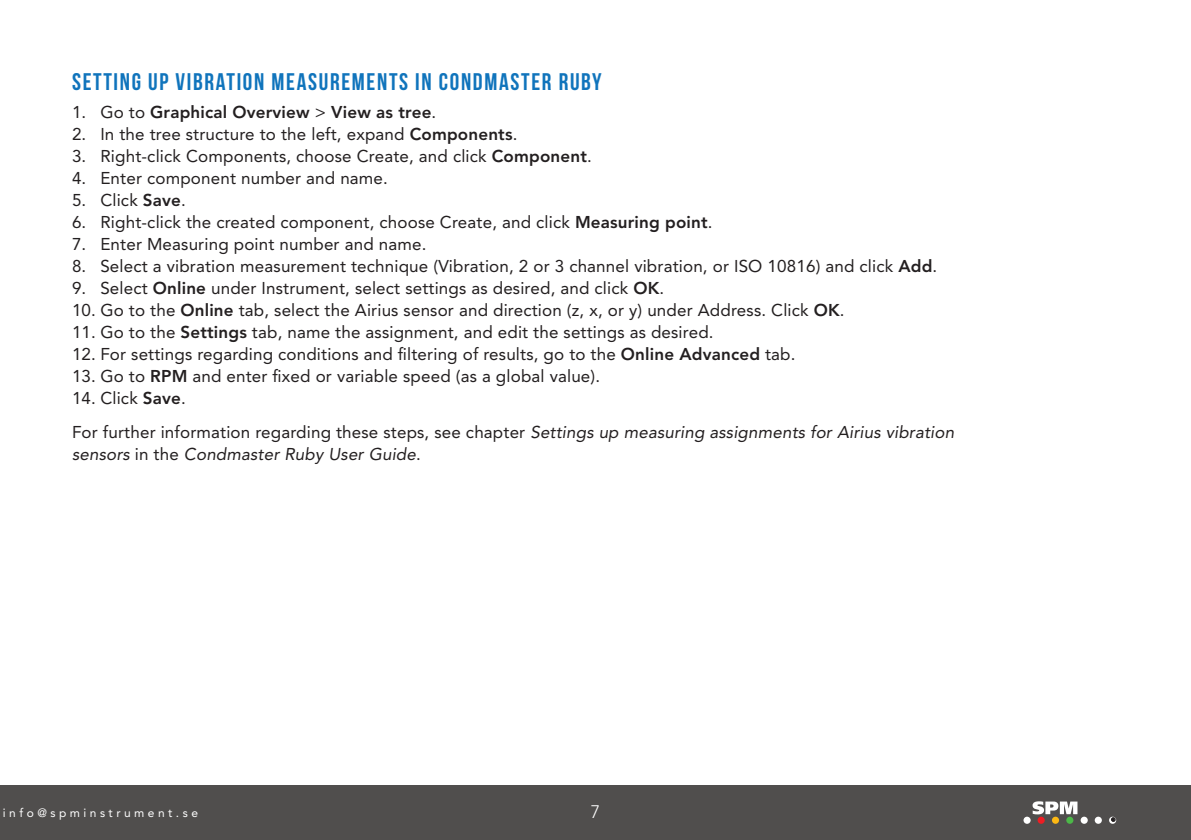
<style>
.page{position:relative;width:1191px;height:840px;background:#fff}
.page>*{position:absolute;margin:0;border:0;box-sizing:border-box;transform-origin:0 0}
.Normal__9_pkt{font:700 24px "Bebas Neue";letter-spacing:.07em;color:#1074bc}
.t1{font:300 18px "Avenir LT Std";color:#fff}
.t2{font:17px "Avenir LT Std";letter-spacing:.01em;color:#231f20}
.Brödtext{font:italic 17px/22px "Avenir LT Std";letter-spacing:.01em;color:#231f20}
.t3{font:800 17px "Avenir LT Std";letter-spacing:.01em;color:#231f20}
.t4{font:12px "Avenir LT Std";letter-spacing:.29em;color:#fff}
.s1{font-weight:400}
.s2{font-weight:800}
.s3{font-style:normal}
</style>
<div class="page">
<div style="left:0;top:784px;width:1191px;height:55px;background:#504e4d"></div>
<svg style="left:1032px;top:801px;width:45px;height:13px"></svg>
<div style="left:1024px;top:816px;width:6px;height:7px;background:#fff;border-radius:50%"></div>
<div style="left:1094px;top:816px;width:7px;height:7px;background:#fff;border-radius:50%"></div>
<div style="left:1066px;top:816px;width:7px;height:7px;background:#4cb848;border-radius:50%"></div>
<div style="left:1052px;top:816px;width:7px;height:7px;background:#fcb814;border-radius:50%"></div>
<div style="left:1037px;top:816px;width:7px;height:7px;background:#ee1d23;border-radius:50%"></div>
<div style="left:1080px;top:816px;width:7px;height:7px;background:#fff;border-radius:50%"></div>
<svg style="left:1109px;top:816px;width:7px;height:7px"></svg>
<svg style="left:1111px;top:817px;width:4px;height:4px"></svg>
<p class="Normal__9_pkt" style="left:72px;top:69px;width:531px">SETTING UP VIBRATION MEASUREMENTS IN CONDMASTER RUBY</p>
<p class="t3" style="left:72px;top:102px;width:366px"><span class="s1">1. Go to</span> Graphical Overview <span class="s1">&gt;</span> View as tree<span class="s1">.</span></p>
<p class="t2" style="left:72px;top:124px;width:447px">2. In the tree structure to the left, expand <span class="s2">Components</span>.</p>
<p class="t2" style="left:72px;top:146px;width:521px">3. Right-click Components, choose Create, and click <span class="s2">Component</span>.</p>
<p class="t2" style="left:72px;top:168px;width:317px">4. Enter component number and name.</p>
<p class="t2" style="left:72px;top:190px;width:115px">5. Click <span class="s2">Save</span>.</p>
<p class="t2" style="left:72px;top:212px;width:642px">6. Right-click the created component, choose Create, and click <span class="s2">Measuring point</span>.</p>
<p class="t2" style="left:72px;top:234px;width:356px">7. Enter Measuring point number and name.</p>
<p class="t2" style="left:72px;top:256px;width:866px">8. Select a vibration measurement technique (Vibration, 2 or 3 channel vibration, or ISO 10816) and click <span class="s2">Add</span>.</p>
<p class="t2" style="left:72px;top:278px;width:593px">9. Select <span class="s2">Online</span> under Instrument, select settings as desired, and click <span class="s2">OK</span>.</p>
<p class="t2" style="left:72px;top:300px;width:774px">10. Go to the <span class="s2">Online</span> tab, select the Airius sensor and direction (z, x, or y) under Address. Click <span class="s2">OK</span>.</p>
<p class="t2" style="left:72px;top:322px;width:643px">11. Go to the <span class="s2">Settings</span> tab, name the assignment, and edit the settings as desired.</p>
<p class="t2" style="left:72px;top:344px;width:725px">12. For settings regarding conditions and filtering of results, go to the <span class="s2">Online Advanced</span> tab.</p>
<p class="t2" style="left:72px;top:366px;width:529px">13. Go to <span class="s2">RPM</span> and enter fixed or variable speed (as a global value).</p>
<p class="t2" style="left:72px;top:388px;width:115px">14. Click <span class="s2">Save</span>.</p>
<p class="Brödtext" style="left:72px;top:421px;width:883px"><span class="s3">For further information regarding these steps, see chapter</span> Settings up measuring assignments for Airius vibration sensors <span class="s3">in the</span> Condmaster Ruby User Guide<span class="s3">.</span></p>
<p class="t4" style="left:3px;top:805px;width:197px">info@spminstrument.se</p>
<p class="t1" style="left:591px;top:800px;width:11px">7</p>
</div>
